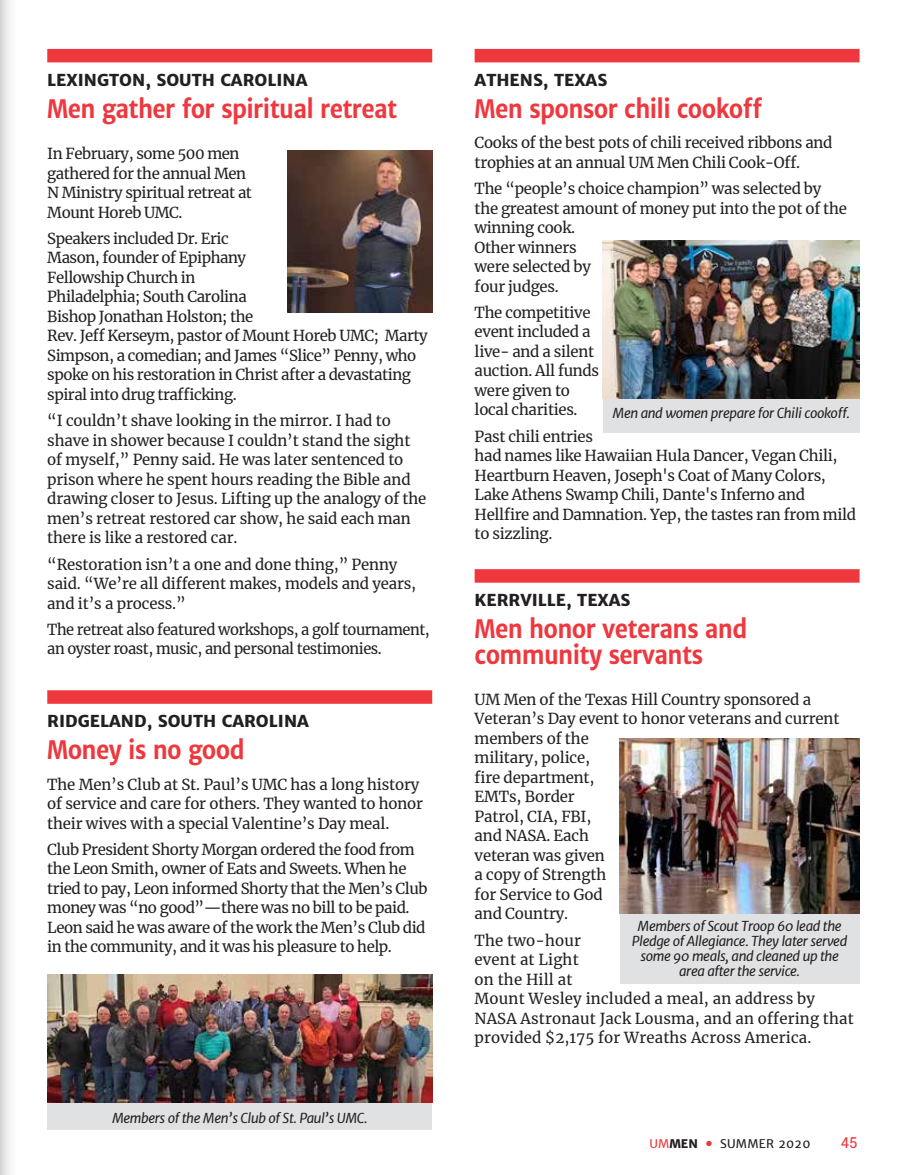
<style>
.page{position:relative;width:905px;height:1175px;background:#fff}
.page>*{position:absolute;margin:0;border:0;box-sizing:border-box;transform-origin:0 0}
.t1{font:700 25.5px/25.5px "Merriweather Sans";letter-spacing:-.03em;color:#ef373e;scale:.9 1}
.t2{font:800 16.5px "Merriweather Sans";color:#231f20}
.t3{font:15px/19.5px "Merriweather";letter-spacing:-.02em;color:#231f20}
.t4{font:15px/19.5px "Merriweather";letter-spacing:.01em;color:#231f20}
.t5{font:15px "Roboto";color:#ef373e}
.t6{font:italic 13.5px/15px "Merriweather Sans";letter-spacing:-.03em;color:#231f20;text-align:center}
.t7{font:12px "Merriweather Sans";letter-spacing:.02em;color:#231f20}
.s1{color:#ef373e}
.s2{font-weight:800}
.s3{font-weight:700;color:#ef373e}
</style>
<div class="page">
<div style="left:47px;top:49px;width:385px;height:13px;background:#ef373e"></div>
<img style="left:287px;top:151px;width:145px;height:162px">
<div style="left:47px;top:690px;width:385px;height:14px;background:#ef373e"></div>
<div style="left:47px;top:995px;width:385px;height:134px;background:#e0e1e2"></div>
<img style="left:47px;top:974px;width:385px;height:128px">
<div style="left:474px;top:49px;width:385px;height:13px;background:#ef373e"></div>
<div style="left:603px;top:364px;width:256px;height:68px;background:#e0e1e2"></div>
<img style="left:603px;top:241px;width:256px;height:157px">
<div style="left:474px;top:569px;width:385px;height:13px;background:#ef373e"></div>
<div style="left:619px;top:784px;width:240px;height:199px;background:#e0e1e2"></div>
<img style="left:619px;top:738px;width:240px;height:175px">
<svg style="left:0;top:0;width:10px;height:1174px"></svg>
<p class="t2" style="left:47px;top:69px;width:262px">LEXINGTON, SOUTH CAROLINA</p>
<h1 class="t1" style="left:47px;top:96px;width:391px">Men gather for spiritual retreat</h1>
<p class="t3" style="left:47px;top:143px;width:206px">In February, some 500 men gathered for the annual Men<br>N Ministry spiritual retreat at<br>Mount Horeb UMC.</p>
<p class="t3" style="left:47px;top:228px;width:382px">Speakers included Dr. Eric<br>Mason, founder of Epiphany<br>Fellowship Church in<br>Philadelphia; South Carolina<br>Bishop Jonathan Holston; the<br>Rev. Jeff Kerseym, pastor of Mount Horeb UMC; Marty Simpson, a comedian; and James “Slice” Penny, who spoke on his restoration in Christ after a devastating spiral into drug trafficking.</p>
<p class="t3" style="left:47px;top:410px;width:380px">“I couldn’t shave looking in the mirror. I had to shave in shower because I couldn’t stand the sight of myself,” Penny said. He was later sentenced to prison where he spent hours reading the Bible and drawing closer to Jesus. Lifting up the analogy of the men’s retreat restored car show, he said each man there is like a restored car.</p>
<p class="t3" style="left:47px;top:554px;width:370px">“Restoration isn’t a one and done thing,” Penny said. “We’re all different makes, models and years, and it’s a process.”</p>
<p class="t3" style="left:47px;top:619px;width:384px">The retreat also featured workshops, a golf tournament, an oyster roast, music, and personal testimonies.</p>
<p class="t2" style="left:47px;top:710px;width:263px">RIDGELAND, SOUTH CAROLINA</p>
<h1 class="t1" style="left:47px;top:737px;width:221px">Money is no good</h1>
<p class="t3" style="left:47px;top:774px;width:377px">The Men’s Club at St. Paul’s UMC has a long history of service and care for others. They wanted to honor their wives with a special Valentine’s Day meal.</p>
<p class="t3" style="left:47px;top:839px;width:382px">Club President Shorty Morgan ordered the food from the Leon Smith, owner of Eats and Sweets. When he tried to pay, Leon informed Shorty that the Men’s Club money was “no good”—there was no bill to be paid.<br>Leon said he was aware of the work the Men’s Club did in the community, and it was his pleasure to help.</p>
<p class="t6" style="left:112px;top:1110px;width:257px">Members of the Men’s Club of St. Paul’s UMC.</p>
<p class="t2" style="left:474px;top:69px;width:134px">ATHENS, TEXAS</p>
<h1 class="t1" style="left:474px;top:96px;width:321px">Men sponsor chili cookoff</h1>
<p class="t3" style="left:474px;top:133px;width:359px">Cooks of the best pots of chili received ribbons and trophies at an annual UM Men Chili Cook-Off.</p>
<p class="t3" style="left:474px;top:178px;width:374px">The “people’s choice champion” was selected by the greatest amount of money put into the pot of the winning cook.<br>Other winners<br>were selected by<br>four judges.</p>
<p class="t3" style="left:474px;top:302px;width:126px">The competitive event included a live- and a silent auction. All funds were given to local charities.</p>
<p class="t3" style="left:474px;top:426px;width:383px">Past chili entries<br>had names like Hawaiian Hula Dancer, Vegan Chili, Heartburn Heaven, Joseph's Coat of Many Colors, Lake Athens Swamp Chili, Dante's Inferno and Hellfire and Damnation. Yep, the tastes ran from mild to sizzling.</p>
<p class="t6" style="left:612px;top:406px;width:239px">Men and women prepare for Chili cookoff.</p>
<p class="t2" style="left:474px;top:589px;width:157px">KERRVILLE, TEXAS</p>
<h1 class="t1" style="left:474px;top:616px;width:304px">Men honor veterans and community servants</h1>
<p class="t3" style="left:474px;top:689px;width:366px">UM Men of the Texas Hill Country sponsored a<br>Veteran’s Day event to honor veterans and current members of the<br>military, police,<br>fire department,<br>EMTs, Border<br>Patrol, CIA, FBI,<br>and NASA. Each<br>veteran was given<br>a copy of Strength<br>for Service to God<br>and Country.</p>
<p class="t4" style="left:474px;top:930px;width:381px">The two-hour<br>event at Light<br>on the Hill at<br>Mount Wesley included a meal, an address by<br>NASA Astronaut Jack Lousma, and an offering that provided $2,175 for Wreaths Across America.</p>
<p class="t6" style="left:632px;top:918px;width:217px">Members of Scout Troop 60 lead the<br>Pledge of Allegiance. They later served some 90 meals, and cleaned up the area after the service.</p>
<p class="t7" style="left:649px;top:1135px;width:162px"><span class="s1">UM</span><span class="s2">MEN</span> <span class="s3">•</span> SUMMER 2020</p>
<p class="t5" style="left:840px;top:1132px;width:18px">45</p>
</div>
